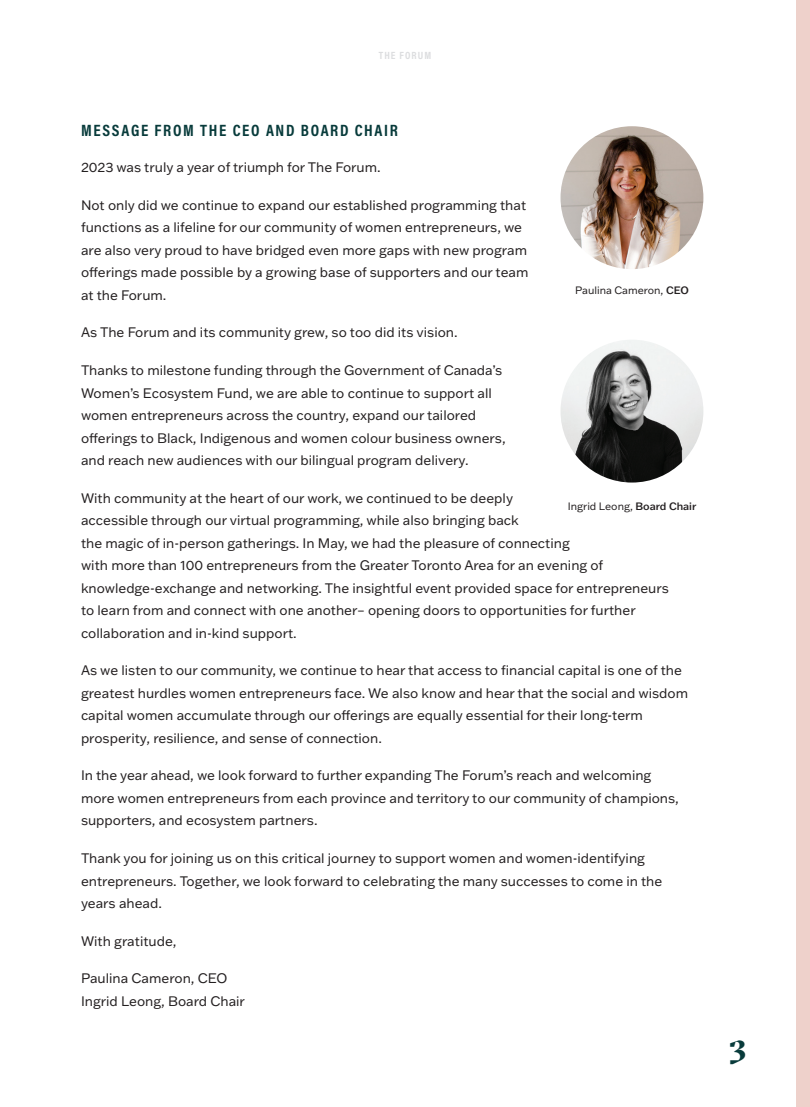
<style>
.page{position:relative;width:810px;height:1107px;background:#fff}
.page>*{position:absolute;margin:0;border:0;box-sizing:border-box;transform-origin:0 0}
.page_number{font:700 33px "GT Sectra Display";color:#083b3b}
.subhead{font:700 16.5px "Acumin Pro Cond";letter-spacing:.1em;color:#083b3b}
.number_copy_light_white{font:13.5px/22.5px "Franklin Gothic ATF";color:#231f20}
.bodycopy{font:10.5px "Franklin Gothic ATF";color:#231f20}
.folio{font:700 10.5px "Acumin Pro Cond";letter-spacing:.1em;color:#dcdddf}
.s1{font-weight:500}
</style>
<div class="page">
<img style="left:561px;top:126px;width:142px;height:143px;border-radius:71px">
<img style="left:561px;top:340px;width:142px;height:143px;border-radius:71px">
<div style="left:796px;top:0;width:14px;height:1107px;background:#eed1cb"></div>
<p class="folio" style="left:379px;top:48px;width:54px">THE FORUM</p>
<p class="subhead" style="left:81px;top:119px;width:318px">MESSAGE FROM THE CEO AND BOARD CHAIR</p>
<p class="number_copy_light_white" style="left:81px;top:156px;width:301px">2023 was truly a year of triumph for The Forum.</p>
<p class="number_copy_light_white" style="left:81px;top:193px;width:449px">Not only did we continue to expand our established programming that functions as a lifeline for our community of women entrepreneurs, we are also very proud to have bridged even more gaps with new program offerings made possible by a growing base of supporters and our team at the Forum.</p>
<p class="number_copy_light_white" style="left:81px;top:321px;width:378px">As The Forum and its community grew, so too did its vision.</p>
<p class="number_copy_light_white" style="left:81px;top:359px;width:426px">Thanks to milestone funding through the Government of Canada’s Women’s Ecosystem Fund, we are able to continue to support all women entrepreneurs across the country, expand our tailored offerings to Black, Indigenous and women colour business owners, and reach new audiences with our bilingual program delivery.</p>
<p class="number_copy_light_white" style="left:81px;top:486px;width:589px">With community at the heart of our work, we continued to be deeply<br>accessible through our virtual programming, while also bringing back<br>the magic of in-person gatherings. In May, we had the pleasure of connecting<br>with more than 100 entrepreneurs from the Greater Toronto Area for an evening of knowledge-exchange and networking. The insightful event provided space for entrepreneurs to learn from and connect with one another– opening doors to opportunities for further collaboration and in-kind support.</p>
<p class="number_copy_light_white" style="left:81px;top:659px;width:609px">As we listen to our community, we continue to hear that access to financial capital is one of the greatest hurdles women entrepreneurs face. We also know and hear that the social and wisdom capital women accumulate through our offerings are equally essential for their long-term prosperity, resilience, and sense of connection.</p>
<p class="number_copy_light_white" style="left:81px;top:764px;width:599px">In the year ahead, we look forward to further expanding The Forum’s reach and welcoming more women entrepreneurs from each province and territory to our community of champions, supporters, and ecosystem partners.</p>
<p class="number_copy_light_white" style="left:81px;top:847px;width:583px">Thank you for joining us on this critical journey to support women and women-identifying entrepreneurs. Together, we look forward to celebrating the many successes to come in the years ahead.</p>
<p class="number_copy_light_white" style="left:81px;top:929px;width:97px">With gratitude,</p>
<p class="number_copy_light_white" style="left:81px;top:967px;width:166px">Paulina Cameron, CEO<br>Ingrid Leong, Board Chair</p>
<p class="bodycopy" style="left:575px;top:283px;width:115px">Paulina Cameron, <span class="s1">CEO</span></p>
<p class="bodycopy" style="left:568px;top:499px;width:130px">Ingrid Leong, <span class="s1">Board Chair</span></p>
<p class="page_number" style="left:729px;top:1034px;width:19px">3</p>
</div>
